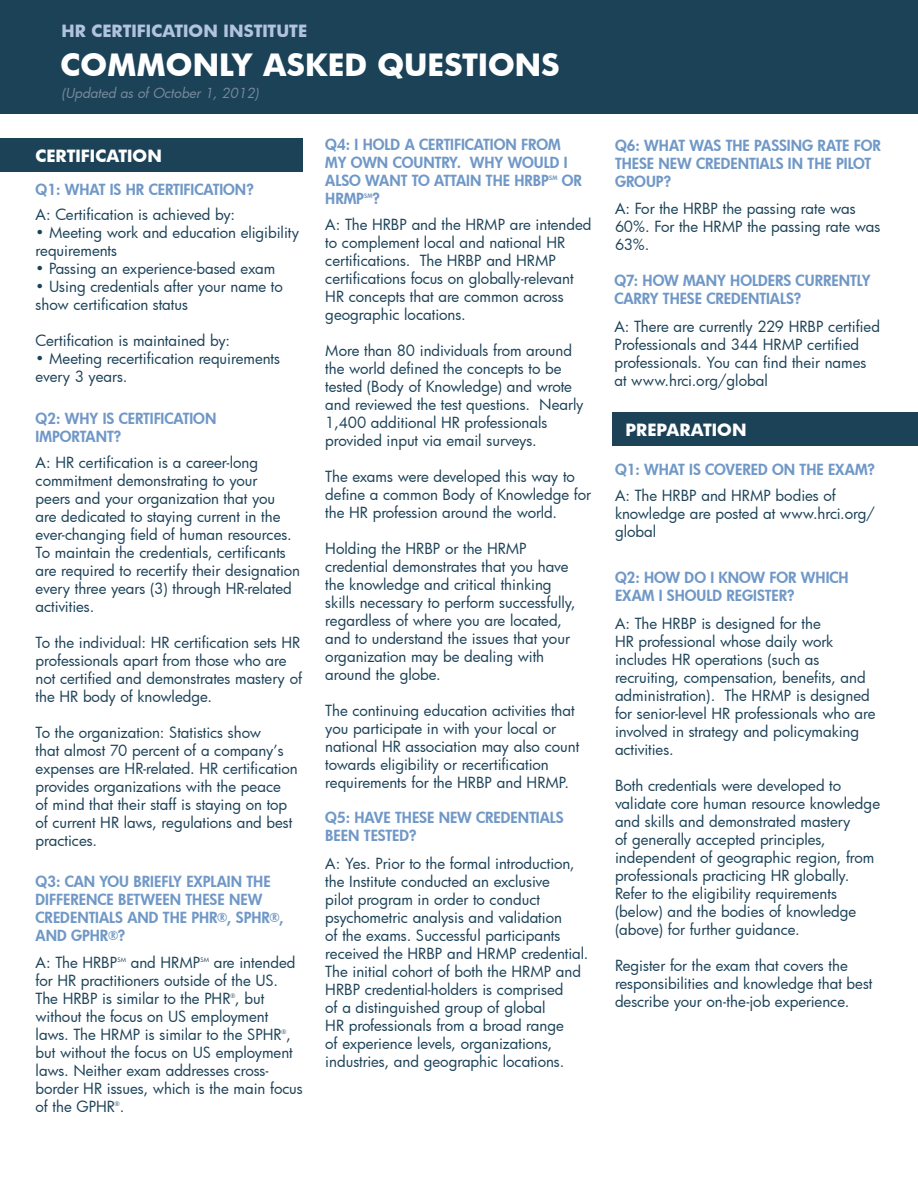
<style>
.page{position:relative;width:918px;height:1188px;background:#fff}
.page>*{position:absolute;margin:0;border:0;box-sizing:border-box;transform-origin:0 0}
.Page_Header{font:700 30px "Futura";color:#fff}
.Page_Header-2{font:700 16.5px "Futura";color:#fff}
.Page_Header-3{font:700 16.5px "Futura";color:#b1c3e0}
.Answer{font:15px/18px "Futura";color:#1c4258}
.Question{font:800 15px/18px "Futura";color:#7098c7}
.Answer-2{font:italic 13.5px "Futura";color:#788b9c}
.Answer-3{font:6px "Futura";color:#1c4258}
.Question-2{font:800 6px "Futura";color:#7098c7}
.s1{font-size:12px}
</style>
<div class="page">
<div style="left:0;top:138px;width:303px;height:34px;background:#1c4258"></div>
<div style="left:612px;top:413px;width:306px;height:33px;background:#1c4258"></div>
<div style="left:0;top:0;width:918px;height:114px;background:#1c4258"></div>
<p class="Page_Header-3" style="left:61px;top:19px;width:247px">HR CERTIFICATION INSTITUTE</p>
<p class="Page_Header" style="left:61px;top:44px;width:501px">COMMONLY ASKED QUESTIONS</p>
<p class="Answer-2" style="left:62px;top:83px;width:199px">(Updated as of October 1, 2012)</p>
<p class="Page_Header-2" style="left:36px;top:144px;width:128px">CERTIFICATION</p>
<p class="Question" style="left:36px;top:180px;width:220px">Q1: WHAT IS HR CERTIFICATION?</p>
<p class="Answer" style="left:36px;top:205px;width:201px">A: Certification is achieved by:</p>
<p class="Answer" style="left:36px;top:223px;width:265px">• Meeting work and education eligibility requirements</p>
<p class="Answer" style="left:36px;top:259px;width:241px">• Passing an experience-based exam</p>
<p class="Answer" style="left:36px;top:277px;width:249px">• Using credentials after your name to show certification status</p>
<p class="Answer" style="left:36px;top:331px;width:196px">Certification is maintained by:</p>
<p class="Answer" style="left:36px;top:349px;width:246px">• Meeting recertification requirements every 3 years.</p>
<p class="Question" style="left:36px;top:409px;width:182px">Q2: WHY IS CERTIFICATION<br>IMPORTANT?</p>
<p class="Answer" style="left:36px;top:454px;width:266px">A: HR certification is a career-long commitment demonstrating to your<br>peers and your organization that you<br>are dedicated to staying current in the ever-changing field of human resources.<br>To maintain the credentials, certificants are required to recertify their designation every three years (3) through HR-related activities.</p>
<p class="Answer" style="left:36px;top:634px;width:268px">To the individual: HR certification sets HR professionals apart from those who are not certified and demonstrates mastery of the HR body of knowledge.</p>
<p class="Answer" style="left:36px;top:724px;width:264px">To the organization: Statistics show<br>that almost 70 percent of a company’s expenses are HR-related. HR certification provides organizations with the peace<br>of mind that their staff is staying on top of current HR laws, regulations and best practices.</p>
<p class="Question" style="left:36px;top:872px;width:250px">Q3: CAN YOU BRIEFLY EXPLAIN THE<br>DIFFERENCE BETWEEN THESE NEW<br>CREDENTIALS AND THE PHR<span class="s1">®</span>, SPHR<span class="s1">®</span>,<br>AND GPHR<span class="s1">®</span>?</p>
<p class="Answer" style="left:36px;top:953px;width:83px">A: The HRBP</p>
<p class="Answer-3" style="left:117px;top:956px;width:10px">SM</p>
<p class="Answer" style="left:131px;top:953px;width:71px">and HRMP</p>
<p class="Answer-3" style="left:200px;top:956px;width:10px">SM</p>
<p class="Answer" style="left:36px;top:953px;width:261px;text-indent:178px">are intended for HR practitioners outside of the US.<br>The HRBP is similar to the PHR , but</p>
<p class="Answer-3" style="left:230px;top:992px;width:6px">®</p>
<p class="Answer" style="left:36px;top:1007px;width:257px">without the focus on US employment laws. The HRMP is similar to the SPHR ,</p>
<p class="Answer-3" style="left:282px;top:1028px;width:6px">®</p>
<p class="Answer" style="left:36px;top:1043px;width:269px">but without the focus on US employment laws. Neither exam addresses cross&shy;border HR issues, which is the main focus of the GPHR .</p>
<p class="Answer-3" style="left:115px;top:1100px;width:6px">®</p>
<p class="Question" style="left:325px;top:135px;width:244px">Q4: I HOLD A CERTIFICATION FROM<br>MY OWN COUNTRY. WHY WOULD I<br>ALSO WANT TO ATTAIN THE HRBP</p>
<p class="Question-2" style="left:549px;top:174px;width:10px">SM</p>
<p class="Question" style="left:562px;top:171px;width:22px">OR</p>
<p class="Question" style="left:325px;top:189px;width:40px">HRMP</p>
<p class="Question-2" style="left:364px;top:192px;width:10px">SM</p>
<p class="Question" style="left:372px;top:189px;width:9px">?</p>
<p class="Answer" style="left:325px;top:215px;width:268px">A: The HRBP and the HRMP are intended to complement local and national HR certifications. The HRBP and HRMP certifications focus on globally-relevant HR concepts that are common across geographic locations.</p>
<p class="Answer" style="left:325px;top:341px;width:260px">More than 80 individuals from around the world defined the concepts to be tested (Body of Knowledge) and wrote and reviewed the test questions. Nearly 1,400 additional HR professionals provided input via email surveys.</p>
<p class="Answer" style="left:325px;top:467px;width:267px">The exams were developed this way to define a common Body of Knowledge for the HR profession around the world.</p>
<p class="Answer" style="left:325px;top:539px;width:203px">Holding the HRBP or the HRMP</p>
<p class="Answer" style="left:325px;top:557px;width:252px">credential demonstrates that you have the knowledge and critical thinking skills necessary to perform successfully, regardless of where you are located, and to understand the issues that your organization may be dealing with around the globe.</p>
<p class="Answer" style="left:325px;top:701px;width:256px">The continuing education activities that you participate in with your local or national HR association may also count towards eligibility or recertification requirements for the HRBP and HRMP.</p>
<p class="Question" style="left:325px;top:808px;width:240px">Q5: HAVE THESE NEW CREDENTIALS<br>BEEN TESTED?</p>
<p class="Answer" style="left:325px;top:854px;width:265px">A: Yes. Prior to the formal introduction, the Institute conducted an exclusive<br>pilot program in order to conduct psychometric analysis and validation<br>of the exams. Successful participants received the HRBP and HRMP credential.<br>The initial cohort of both the HRMP and HRBP credential-holders is comprised<br>of a distinguished group of global<br>HR professionals from a broad range<br>of experience levels, organizations, industries, and geographic locations.</p>
<p class="Question" style="left:615px;top:136px;width:267px">Q6: WHAT WAS THE PASSING RATE FOR<br>THESE NEW CREDENTIALS IN THE PILOT<br>GROUP?</p>
<p class="Answer" style="left:615px;top:199px;width:267px">A: For the HRBP the passing rate was<br>60%. For the HRMP the passing rate was<br>63%.</p>
<p class="Question" style="left:614px;top:272px;width:258px">Q7: HOW MANY HOLDERS CURRENTLY<br>CARRY THESE CREDENTIALS?</p>
<p class="Answer" style="left:614px;top:317px;width:267px">A: There are currently 229 HRBP certified Professionals and 344 HRMP certified professionals. You can find their names at www.hrci.org/global</p>
<p class="Page_Header-2" style="left:625px;top:418px;width:123px">PREPARATION</p>
<p class="Question" style="left:615px;top:460px;width:261px">Q1: WHAT IS COVERED ON THE EXAM?</p>
<p class="Answer" style="left:615px;top:487px;width:262px">A: The HRBP and HRMP bodies of knowledge are posted at www.hrci.org/ global</p>
<p class="Question" style="left:615px;top:568px;width:235px">Q2: HOW DO I KNOW FOR WHICH<br>EXAM I SHOULD REGISTER?</p>
<p class="Answer" style="left:615px;top:614px;width:262px">A: The HRBP is designed for the<br>HR professional whose daily work includes HR operations (such as recruiting, compensation, benefits, and administration). The HRMP is designed for senior-level HR professionals who are involved in strategy and policymaking activities.</p>
<p class="Answer" style="left:615px;top:776px;width:267px">Both credentials were developed to validate core human resource knowledge and skills and demonstrated mastery<br>of generally accepted principles, independent of geographic region, from professionals practicing HR globally.<br>Refer to the eligibility requirements (below) and the bodies of knowledge (above) for further guidance.</p>
<p class="Answer" style="left:615px;top:956px;width:259px">Register for the exam that covers the responsibilities and knowledge that best describe your on-the-job experience.</p>
</div>
